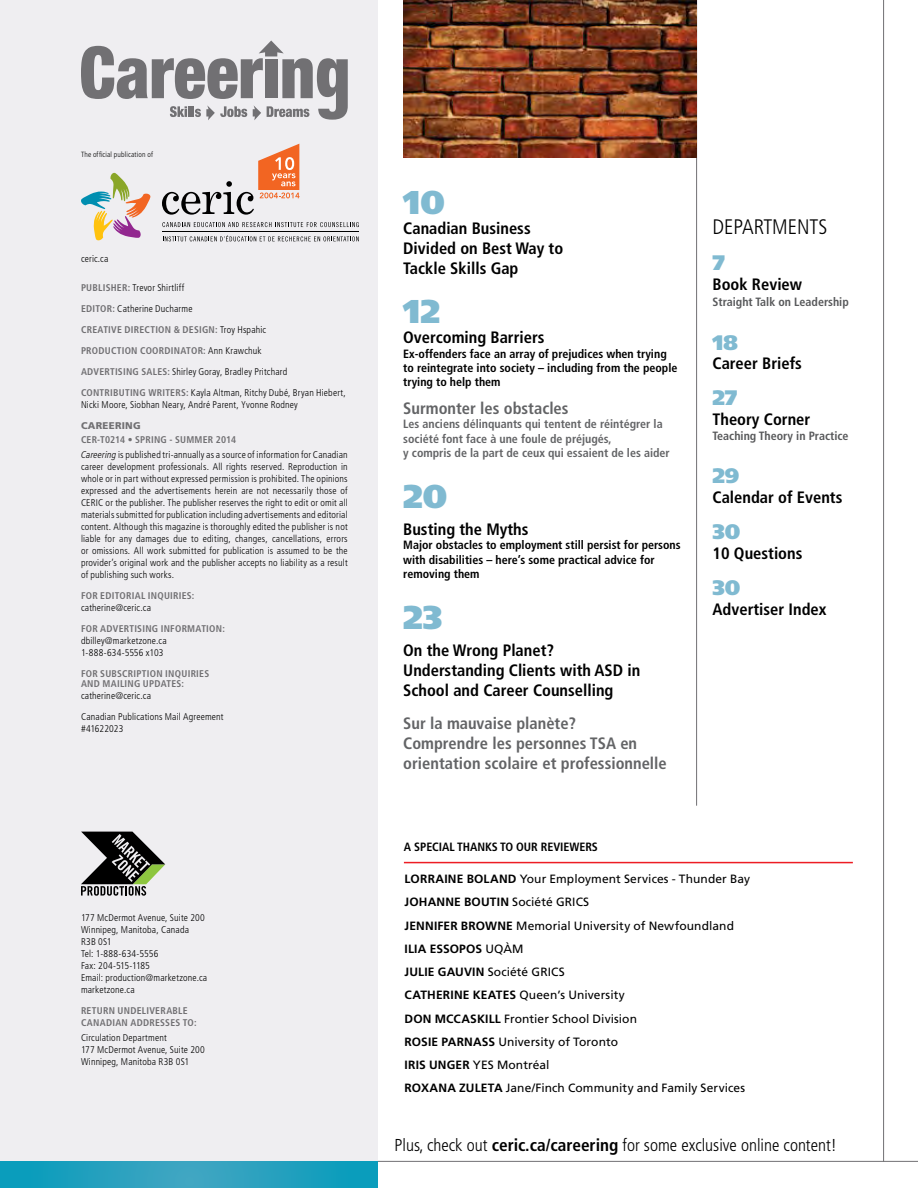
<style>
.page{position:relative;width:918px;height:1188px;background:#fff}
.page>*{position:absolute;margin:0;border:0;box-sizing:border-box;transform-origin:0 0}
.t1{font:900 33px "Frutiger LT Std";color:#80bad1}
.t2{font:300 condensed 21px "Frutiger LT Std";color:#000}
.t3{font:900 21px "Frutiger LT Std";color:#80bad1}
.t4{font:300 condensed 17.25px "Frutiger LT Std";color:#000}
.t5{font:700 condensed 16.5px/19.8px "Frutiger LT Std";color:#000}
.t6{font:700 condensed 16.5px/19.8px "Frutiger LT Std";color:#636466}
.t7{font:12px/23.2px "Frutiger LT Std";letter-spacing:.005em;color:#000}
.t8{font:700 condensed 12px/14.4px "Frutiger LT Std";color:#000}
.t9{font:700 condensed 12px/14.4px "Frutiger LT Std";color:#636466}
.t10{font:700 condensed 12px "Frutiger LT Std";color:#58595b}
.t11{font:300 condensed 9.75px/12px "Frutiger LT Std";letter-spacing:.015em;color:#000}
.t12{font:700 condensed 9.75px/10.5px "Frutiger LT Std";letter-spacing:.025em;color:#717073}
.t13{font:900 9.75px "Frutiger LT Std";letter-spacing:.03em;color:#717073}
.t14{font:300 condensed 7.5px "Frutiger LT Std";letter-spacing:.02em;color:#000}
.s1{font-weight:700;color:#717073}
.s2{font-family:"Frutiger LT Pro";font-style:italic}
.s3{font-weight:700}
</style>
<div class="page">
<hr style="left:0;top:1161px;width:918px;height:1px;background:#717073">
<hr style="left:883px;top:0;width:1px;height:1162px;background:#717073">
<div style="left:0;top:0;width:378px;height:1161px;background:#efeef1"></div>
<svg style="left:81px;top:41px;width:267px;height:79px"></svg>
<svg style="left:0;top:1161px;width:378px;height:27px"></svg>
<hr style="left:696px;top:0;width:1px;height:806px;background:#717073">
<svg style="left:81px;top:832px;width:84px;height:64px"></svg>
<svg style="left:162px;top:222px;width:197px;height:5px"></svg>
<svg style="left:81px;top:172px;width:70px;height:69px"></svg>
<svg style="left:163px;top:235px;width:196px;height:6px"></svg>
<hr style="left:163px;top:232px;width:196px;height:1px;background:#000">
<svg style="left:162px;top:144px;width:138px;height:71px"></svg>
<hr style="left:404px;top:862px;width:449px;height:1px;background:#ed1d24">
<img style="left:403px;top:0;width:294px;height:157px">
<p class="t14" style="left:81px;top:150px;width:73px">The official publication of</p>
<p class="t11" style="left:81px;top:253px;width:29px">ceric.ca</p>
<p class="t11" style="left:81px;top:277px;width:266px;line-height:21px"><span class="s1">PUBLISHER:</span> Trevor Shirtliff<br><span class="s1">EDITOR:</span> Catherine Ducharme<br><span class="s1">CREATIVE DIRECTION &amp; DESIGN:</span> Troy Hspahic<br><span class="s1">PRODUCTION COORDINATOR:</span> Ann Krawchuk<br><span class="s1">ADVERTISING SALES:</span> Shirley Goray, Bradley Pritchard <span class="s1">CONTRIBUTING WRITERS:</span> Kayla Altman, Ritchy Dubé, Bryan Hiebert,</p>
<p class="t11" style="left:81px;top:398px;width:218px">Nicki Moore, Siobhan Neary, André Parent, Yvonne Rodney</p>
<p class="t13" style="left:81px;top:419px;width:61px">CAREERING</p>
<p class="t11" style="left:81px;top:433px;width:268px;line-height:14.7px"><span class="s1">CER-T0214 • SPRING - SUMMER 2014<br></span><span class="s2">Careering</span> is published tri-annually as a source of information for Canadian</p>
<p class="t11" style="left:81px;top:461px;width:268px;text-align:justify">career development professionals. All rights reserved. Reproduction in whole or in part without expressed permission is prohibited. The opinions expressed and the advertisements herein are not necessarily those of CERIC or the publisher. The publisher reserves the right to edit or omit all materials submitted for publication including advertisements and editorial content. Although this magazine is thoroughly edited the publisher is not liable for any damages due to editing, changes, cancellations, errors or omissions. All work submitted for publication is assumed to be the provider’s original work and the publisher accepts no liability as a result of publishing such works.</p>
<p class="t12" style="left:81px;top:590px;width:115px">FOR EDITORIAL INQUIRIES:</p>
<p class="t11" style="left:81px;top:602px;width:72px">catherine@ceric.ca</p>
<p class="t12" style="left:81px;top:623px;width:145px">FOR ADVERTISING INFORMATION:</p>
<p class="t11" style="left:81px;top:635px;width:87px">dbilley@marketzone.ca<br>1-888-634-5556 x103</p>
<p class="t12" style="left:81px;top:668px;width:130px">FOR SUBSCRIPTION INQUIRIES<br>AND MAILING UPDATES:</p>
<p class="t11" style="left:81px;top:686px;width:144px;line-height:21px">catherine@ceric.ca<br>Canadian Publications Mail Agreement</p>
<p class="t11" style="left:81px;top:723px;width:44px">#41622023</p>
<p class="t11" style="left:81px;top:912px;width:128px">177 McDermot Avenue, Suite 200<br>Winnipeg, Manitoba, Canada<br>R3B 0S1<br>Tel: 1-888-634-5556<br>Fax: 204-515-1185<br>Email: production@marketzone.ca marketzone.ca</p>
<p class="t12" style="left:81px;top:1005px;width:117px;line-height:12px">RETURN UNDELIVERABLE<br>CANADIAN ADDRESSES TO:</p>
<p class="t11" style="left:81px;top:1031px;width:125px">Circulation Department<br>177 McDermot Avenue, Suite 200<br>Winnipeg, Manitoba R3B 0S1</p>
<h1 class="t1" style="left:403px;top:182px;width:43px">10</h1>
<h3 class="t5" style="left:403px;top:218px;width:162px">Canadian Business<br>Divided on Best Way to<br>Tackle Skills Gap</h3>
<h1 class="t1" style="left:403px;top:292px;width:38px">12</h1>
<h3 class="t5" style="left:403px;top:328px;width:143px">Overcoming Barriers</h3>
<p class="t8" style="left:403px;top:346px;width:276px">Ex-offenders face an array of prejudices when trying to reintegrate into society – including from the people trying to help them</p>
<h3 class="t6" style="left:403px;top:398px;width:167px">Surmonter les obstacles</h3>
<p class="t9" style="left:403px;top:417px;width:268px">Les anciens délinquants qui tentent de réintégrer la société font face à une foule de préjugés,<br>y compris de la part de ceux qui essaient de les aider</p>
<h1 class="t1" style="left:403px;top:476px;width:45px">20</h1>
<h3 class="t5" style="left:403px;top:519px;width:127px">Busting the Myths</h3>
<p class="t8" style="left:403px;top:538px;width:279px">Major obstacles to employment still persist for persons with disabilities – here’s some practical advice for removing them</p>
<h1 class="t1" style="left:403px;top:597px;width:41px">23</h1>
<h3 class="t5" style="left:403px;top:641px;width:239px">On the Wrong Planet?<br>Understanding Clients with ASD in<br>School and Career Counselling</h3>
<h3 class="t6" style="left:403px;top:713px;width:265px">Sur la mauvaise planète?<br>Comprendre les personnes TSA en orientation scolaire et professionnelle</h3>
<h2 class="t2" style="left:713px;top:215px;width:116px">DEPARTMENTS</h2>
<h2 class="t3" style="left:713px;top:250px;width:14px">7</h2>
<h3 class="t5" style="left:713px;top:274px;width:91px">Book Review</h3>
<p class="t10" style="left:713px;top:295px;width:138px">Straight Talk on Leadership</p>
<h2 class="t3" style="left:713px;top:329px;width:27px">18</h2>
<h3 class="t5" style="left:713px;top:354px;width:91px">Career Briefs</h3>
<h2 class="t3" style="left:713px;top:385px;width:26px">27</h2>
<h3 class="t5" style="left:713px;top:410px;width:99px">Theory Corner</h3>
<p class="t10" style="left:713px;top:428px;width:138px">Teaching Theory in Practice</p>
<h2 class="t3" style="left:713px;top:463px;width:28px">29</h2>
<h3 class="t5" style="left:713px;top:487px;width:131px">Calendar of Events</h3>
<h2 class="t3" style="left:713px;top:519px;width:29px">30</h2>
<h3 class="t5" style="left:713px;top:543px;width:91px">10 Questions</h3>
<h2 class="t3" style="left:713px;top:575px;width:29px">30</h2>
<h3 class="t5" style="left:713px;top:599px;width:115px">Advertiser Index</h3>
<p class="t8" style="left:404px;top:840px;width:196px">A SPECIAL THANKS TO OUR REVIEWERS</p>
<p class="t7" style="left:405px;top:867px;width:347px"><span class="s3">LORRAINE BOLAND</span> Your Employment Services - Thunder Bay <span class="s3">JOHANNE BOUTIN</span> Société GRICS<br><span class="s3">JENNIFER BROWNE</span> Memorial University of Newfoundland <span class="s3">ILIA ESSOPOS</span> UQÀM<br><span class="s3">JULIE GAUVIN</span> Société GRICS<br><span class="s3">CATHERINE KEATES</span> Queen’s University<br><span class="s3">DON MCCASKILL</span> Frontier School Division<br><span class="s3">ROSIE PARNASS</span> University of Toronto<br><span class="s3">IRIS UNGER</span> YES Montréal<br><span class="s3">ROXANA ZULETA</span> Jane/Finch Community and Family Services</p>
<h3 class="t4" style="left:395px;top:1136px;width:444px">Plus, check out <span class="s3">ceric.ca/careering</span> for some exclusive online content!</h3>
</div>
